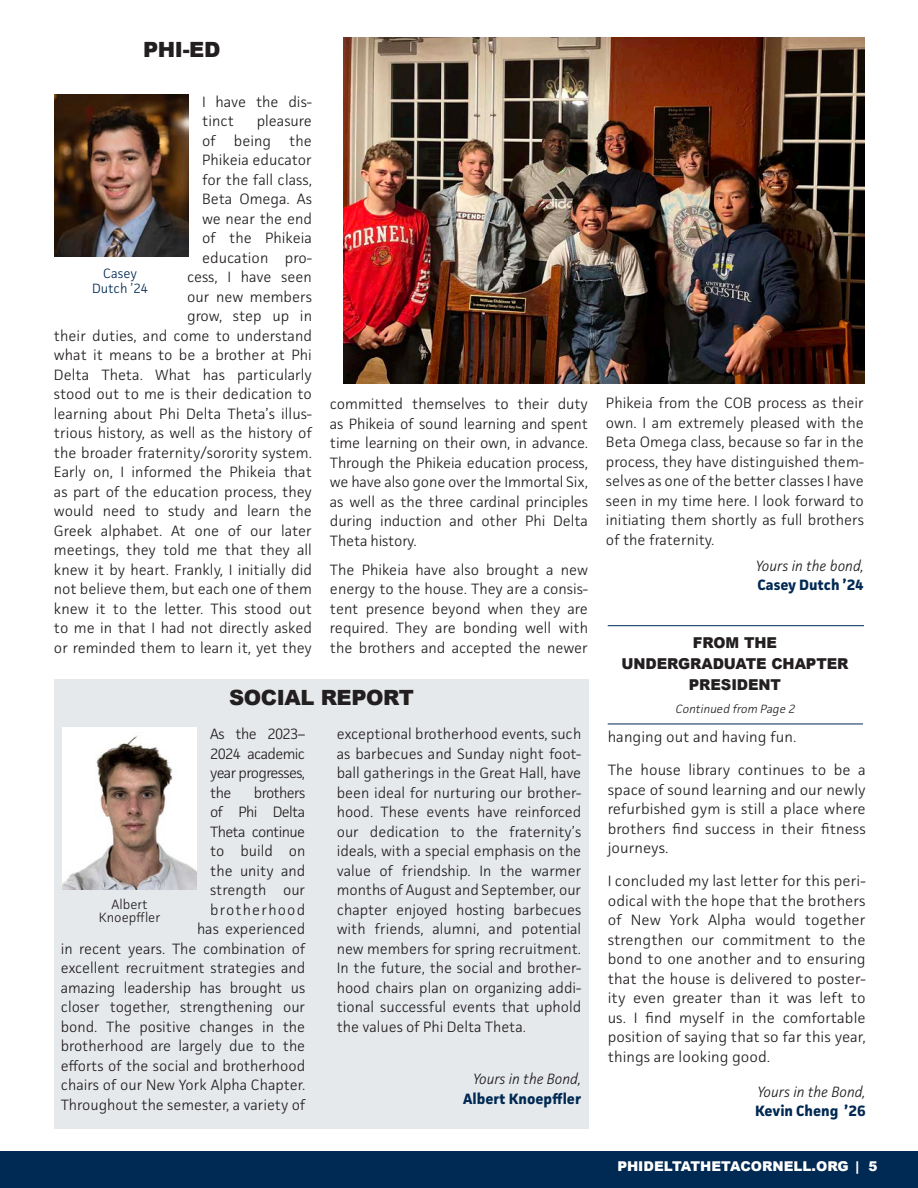
<style>
.page{position:relative;width:918px;height:1188px;background:#fff}
.page>*{position:absolute;margin:0;border:0;box-sizing:border-box;transform-origin:0 0}
.Headline{font:900 21px "Arial";letter-spacing:-.02em;color:#231f20}
.Body{font:300 15px/19.5px "Facit";color:#231f20;text-align:justify}
.Body-2{font:italic 300 15px "Facit";color:#231f20}
.Body-3{font:700 15px "Facit";color:#002953}
.Headline-2{font:900 15px/21px "Arial";letter-spacing:-.005em;color:#231f20;text-align:center}
.Body-4{font:900 13.5px "Arial";color:#fff}
.t1{font:300 13.5px "Facit";color:#231f20}
.t2{font:300 13.5px "Facit";color:#002953}
.Headline-3{font:italic 300 12px "Facit";color:#231f20}
</style>
<div class="page">
<div style="left:54px;top:680px;width:535px;height:449px;background:#e6e9eb"></div>
<div style="left:0;top:1151px;width:918px;height:37px;background:#002953"></div>
<img style="left:63px;top:728px;width:134px;height:161px">
<img style="left:343px;top:38px;width:521px;height:346px">
<img style="left:55px;top:95px;width:134px;height:161px">
<hr style="left:608px;top:724px;width:255px;height:1px;background:#002953">
<hr style="left:608px;top:625px;width:256px;height:1px;background:#002953">
<p class="Headline" style="left:143px;top:35px;width:79px">PHI-ED</p>
<p class="Body" style="left:202px;top:92px;width:111px">I have the dis&shy;tinct</p>
<p class="Body" style="left:54px;top:111px;width:260px;text-align:right">pleasure<br>of being the<br>Phikeia educator<br>for the fall class,<br>Beta Omega. As<br>we near the end<br>of the Phikeia<br>education pro-<br>cess, I have seen<br>our new members<br>grow, step up in<br>their duties, and come to understand what it means to be a brother at Phi<br>Delta Theta. What has particularly stood out to me is their dedication to learning about Phi Delta Theta’s illus&shy;trious history, as well as the history of the broader fraternity/sorority system.<br>Early on, I informed the Phikeia that as part of the education process, they would need to study and learn the<br>Greek alphabet. At one of our later meetings, they told me that they all knew it by heart. Frankly, I initially did not believe them, but each one of them knew it to the letter. This stood out to me in that I had not directly asked or reminded them to learn it, yet they</p>
<p class="t2" style="left:103px;top:265px;width:35px">Casey</p>
<p class="t2" style="left:92px;top:280px;width:58px">Dutch ’24</p>
<p class="Body" style="left:330px;top:394px;width:260px">committed themselves to their duty as Phikeia of sound learning and spent time learning on their own, in advance.<br>Through the Phikeia education process, we have also gone over the Immortal Six, as well as the three cardinal principles during induction and other Phi Delta Theta history.</p>
<p class="Body" style="left:330px;top:560px;width:260px">The Phikeia have also brought a new energy to the house. They are a consis&shy;tent presence beyond when they are required. They are bonding well with the brothers and accepted the newer</p>
<p class="Headline" style="left:229px;top:682px;width:186px">SOCIAL REPORT</p>
<p class="Body" style="left:210px;top:724px;width:97px">As the 2023– 2024 academic year progresses, the</p>
<p class="Body" style="left:337px;top:724px;width:246px">exceptional brotherhood events, such as barbecues and Sunday night foot&shy;ball gatherings in the Great Hall, have been ideal for nurturing our brother&shy;hood. These events have reinforced our dedication to the fraternity’s ideals, with a special emphasis on the value of friendship. In the warmer months of August and September, our chapter enjoyed hosting barbecues with friends, alumni, and potential new members for spring recruitment.<br>In the future, the social and brother&shy;hood chairs plan on organizing addi&shy;tional successful events that uphold the values of Phi Delta Theta.</p>
<p class="Body" style="left:61px;top:783px;width:246px;text-align:right">brothers<br>of Phi Delta<br>Theta continue<br>to build on<br>the unity and<br>strength our<br>brotherhood<br>has experienced<br>in recent years. The combination of excellent recruitment strategies and amazing leadership has brought us closer together, strengthening our bond. The positive changes in the brotherhood are largely due to the efforts of the social and brotherhood chairs of our New York Alpha Chapter.<br>Throughout the semester, a variety of</p>
<p class="t1" style="left:112px;top:896px;width:38px">Albert</p>
<p class="t1" style="left:99px;top:909px;width:63px">Knoepffler</p>
<p class="Body-2" style="left:473px;top:1070px;width:110px">Yours in the Bond,</p>
<p class="Body-3" style="left:463px;top:1089px;width:119px">Albert Knoepffler</p>
<p class="Body" style="left:606px;top:393px;width:260px">Phikeia from the COB process as their own. I am extremely pleased with the Beta Omega class, because so far in the process, they have distinguished them&shy;selves as one of the better classes I have seen in my time here. I look forward to initiating them shortly as full brothers of the fraternity.</p>
<p class="Body-2" style="left:756px;top:556px;width:109px">Yours in the bond,</p>
<p class="Body-3" style="left:758px;top:576px;width:108px">Casey Dutch ’24</p>
<p class="Headline-2" style="left:693px;top:632px;width:86px">FROM THE</p>
<p class="Headline-2" style="left:621px;top:653px;width:229px">UNDERGRADUATE CHAPTER<br>PRESIDENT</p>
<p class="Headline-3" style="left:675px;top:701px;width:123px">Continued from Page 2</p>
<p class="Body" style="left:608px;top:727px;width:190px">hanging out and having fun.</p>
<p class="Body" style="left:608px;top:760px;width:260px">The house library continues to be a space of sound learning and our newly refurbished gym is still a place where brothers find success in their fitness journeys.</p>
<p class="Body" style="left:608px;top:871px;width:260px">I concluded my last letter for this peri&shy;odical with the hope that the brothers of New York Alpha would together strengthen our commitment to the bond to one another and to ensuring that the house is delivered to poster&shy;ity even greater than it was left to us. I find myself in the comfortable position of saying that so far this year, things are looking good.</p>
<p class="Body-2" style="left:758px;top:1082px;width:110px">Yours in the Bond,</p>
<p class="Body-3" style="left:755px;top:1102px;width:112px">Kevin Cheng ’26</p>
<p class="Body-4" style="left:617px;top:1156px;width:262px">PHIDELTATHETACORNELL.ORG | 5</p>
<p class="Body-4" style="left:623px;top:1157px;width:262px">PHIDELTATHETACORNELL.ORG | 5</p>
</div>
